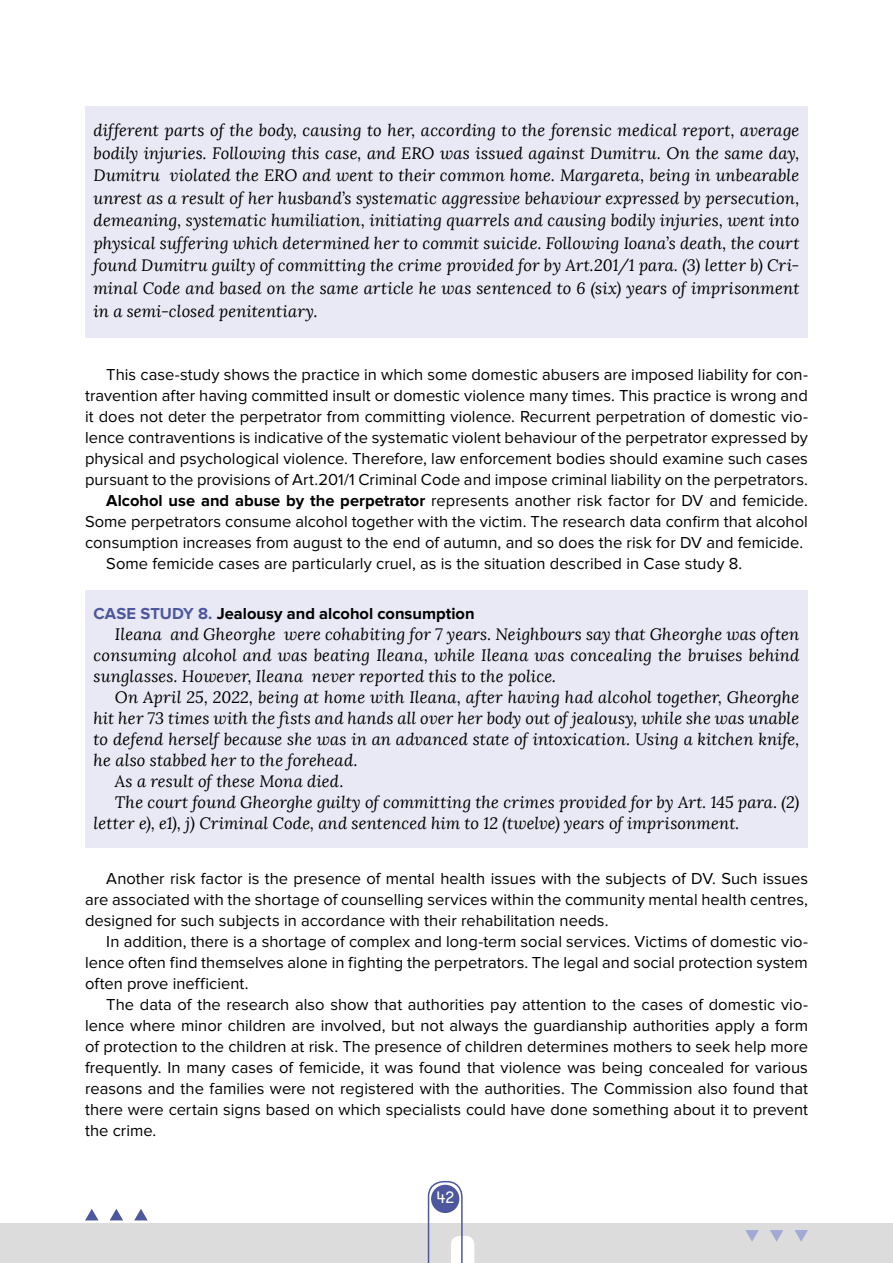
<style>
.page{position:relative;width:893px;height:1263px;background:#fff}
.page>*{position:absolute;margin:0;border:0;box-sizing:border-box;transform-origin:0 0}
.t1{font:16.5px/21px "Proxima Nova";color:#000;text-align:justify}
.t2{font:italic 16.5px/22.5px "Lora";letter-spacing:.005em;color:#000;text-align:justify}
.t3{font:700 16.5px "Proxima Nova";color:#000}
.t4{font:700 16.5px "Proxima Nova";color:#4c579d}
.t5{font:16.5px "GT Walsheim Pro";color:#fff}
.s1{font-weight:700}
.s2{color:#4c579d}
</style>
<div class="page">
<div style="left:0;top:1224px;width:893px;height:39px;background:#dddcdc"></div>
<svg style="left:428px;top:1181px;width:46px;height:82px"></svg>
<svg style="left:85px;top:1209px;width:14px;height:11px"></svg>
<svg style="left:110px;top:1209px;width:13px;height:11px"></svg>
<svg style="left:134px;top:1209px;width:14px;height:11px"></svg>
<svg style="left:745px;top:1230px;width:14px;height:12px"></svg>
<svg style="left:770px;top:1230px;width:13px;height:12px"></svg>
<svg style="left:794px;top:1230px;width:14px;height:12px"></svg>
<div style="left:85px;top:591px;width:723px;height:257px;background:#e8e9f5"></div>
<div style="left:85px;top:106px;width:723px;height:232px;background:#e8e9f5"></div>
<p class="t2" style="left:94px;top:120px;width:707px">different parts of the body, causing to her, according to the forensic medical report, average bodily injuries. Following this case, and ERO was issued against Dumitru. On the same day, Dumitru violated the ERO and went to their common home. Margareta, being in unbearable unrest as a result of her husband’s systematic aggressive behaviour expressed by persecution, demeaning, systematic humiliation, initiating quarrels and causing bodily injuries, went into physical suffering which determined her to commit suicide. Following Ioana’s death, the court found Dumitru guilty of committing the crime provided for by Art.201/1 para. (3) letter b) Cri&shy;minal Code and based on the same article he was sentenced to 6 (six) years of imprisonment in a semi-closed penitentiary.</p>
<p class="t1" style="left:106px;top:364px;width:703px">This case-study shows the practice in which some domestic abusers are imposed liability for con-</p>
<p class="t1" style="left:85px;top:385px;width:724px">travention after having committed insult or domestic violence many times. This practice is wrong and</p>
<p class="t1" style="left:85px;top:406px;width:724px">it does not deter the perpetrator from committing violence. Recurrent perpetration of domestic vio-</p>
<p class="t1" style="left:85px;top:427px;width:724px">lence contraventions is indicative of the systematic violent behaviour of the perpetrator expressed by</p>
<p class="t1" style="left:85px;top:448px;width:724px">physical and psychological violence. Therefore, law enforcement bodies should examine such cases</p>
<p class="t1" style="left:85px;top:469px;width:724px">pursuant to the provisions of Art.201/1 Criminal Code and impose criminal liability on the perpetrators.</p>
<p class="t1" style="left:106px;top:490px;width:703px"><span class="s1">Alcohol use and abuse by the perpetrator</span> represents another risk factor for DV and femicide.</p>
<p class="t1" style="left:85px;top:511px;width:724px">Some perpetrators consume alcohol together with the victim. The research data confirm that alcohol</p>
<p class="t1" style="left:85px;top:532px;width:720px">consumption increases from august to the end of autumn, and so does the risk for DV and femicide.</p>
<p class="t1" style="left:106px;top:553px;width:637px">Some femicide cases are particularly cruel, as is the situation described in Case study 8.</p>
<p class="t4" style="left:94px;top:604px;width:23px">Case</p>
<p class="t4" style="left:140px;top:604px;width:12px">study</p>
<p class="t3" style="left:198px;top:604px;width:278px"><span class="s2">8.</span> Jealousy and alcohol consumption</p>
<p class="t2" style="left:94px;top:624px;width:707px;line-height:21px;text-indent:21px">Ileana and Gheorghe were cohabiting for 7 years. Neighbours say that Gheorghe was often consuming alcohol and was beating Ileana, while Ileana was concealing the bruises behind sunglasses. However, Ileana never reported this to the police.</p>
<p class="t2" style="left:115px;top:686px;width:686px">On April 25, 2022, being at home with Ileana, after having had alcohol together, Gheorghe</p>
<p class="t2" style="left:94px;top:707px;width:707px">hit her 73 times with the fists and hands all over her body out of jealousy, while she was unable</p>
<p class="t2" style="left:94px;top:728px;width:707px">to defend herself because she was in an advanced state of intoxication. Using a kitchen knife,</p>
<p class="t2" style="left:94px;top:749px;width:266px">he also stabbed her to the forehead.</p>
<p class="t2" style="left:115px;top:770px;width:230px">As a result of these Mona died.</p>
<p class="t2" style="left:115px;top:791px;width:686px">The court found Gheorghe guilty of committing the crimes provided for by Art. 145 para. (2)</p>
<p class="t2" style="left:94px;top:812px;width:647px">letter e), e1), j) Criminal Code, and sentenced him to 12 (twelve) years of imprisonment.</p>
<p class="t1" style="left:85px;top:868px;width:724px;text-indent:21px">Another risk factor is the presence of mental health issues with the subjects of DV. Such issues are associated with the shortage of counselling services within the community mental health centres, designed for such subjects in accordance with their rehabilitation needs.</p>
<p class="t1" style="left:85px;top:931px;width:724px;text-indent:21px">In addition, there is a shortage of complex and long-term social services. Victims of domestic vio&shy;lence often find themselves alone in fighting the perpetrators. The legal and social protection system often prove inefficient.</p>
<p class="t1" style="left:85px;top:994px;width:724px;text-indent:21px">The data of the research also show that authorities pay attention to the cases of domestic vio&shy;lence where minor children are involved, but not always the guardianship authorities apply a form of protection to the children at risk. The presence of children determines mothers to seek help more frequently. In many cases of femicide, it was found that violence was being concealed for various reasons and the families were not registered with the authorities. The Commission also found that there were certain signs based on which specialists could have done something about it to prevent the crime.</p>
<p class="t5" style="left:436px;top:1187px;width:19px">42</p>
</div>
